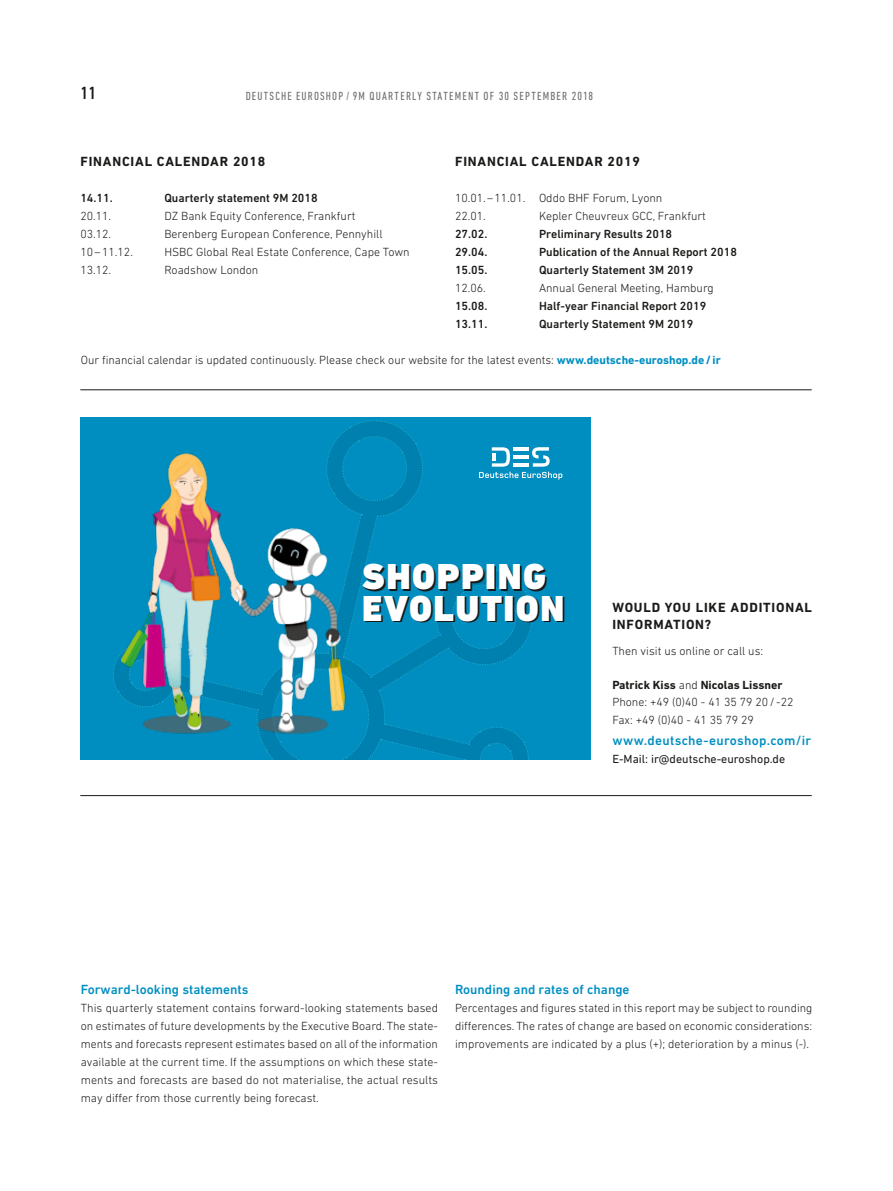
<style>
.page{position:relative;width:893px;height:1191px;background:#fff}
.page>*{position:absolute;margin:0;border:0;box-sizing:border-box;transform-origin:0 0}
.t1{font:900 36.75px/31.2px "DIN Next LT Pro";letter-spacing:.04em;color:#fff}
.t2{font:500 condensed 18px "DIN Next LT Pro";color:#1a1a18}
.t3{font:700 13.5px/17.2px "DIN Next LT Pro";letter-spacing:.06em;color:#1a1a18}
.t4{font:500 13.5px "DIN Next LT Pro";color:#008fc2}
.t5{font:500 13.5px "DIN Next LT Pro";letter-spacing:.02em;color:#008fc2}
.t6{font:300 12px/18px "DIN Next LT Pro";color:#1a1a18;text-align:justify}
.t7{font:500 12px "DIN Next LT Pro";color:#1a1a18}
.t8{font:condensed 12px "DIN Next LT Pro";letter-spacing:.1em;color:#6f6f6e}
.t9{font:12px "DIN Next LT Pro";color:#1a1a18}
.s1{font-weight:700;color:#008fc2}
.s2{font-weight:700}
</style>
<div class="page">
<hr style="left:80px;top:795px;width:732px;height:1px;background:#1a1a18">
<hr style="left:80px;top:389px;width:732px;height:1px;background:#1a1a18">
<div style="left:81px;top:417px;width:510px;height:342px;background:#008dbf"></div>
<svg style="left:109px;top:420px;width:453px;height:340px"></svg>
<img style="left:122px;top:445px;width:233px;height:294px">
<h2 class="t2" style="left:81px;top:83px;width:17px">11</h2>
<p class="t8" style="left:246px;top:89px;width:349px">DEUTSCHE EUROSHOP / 9M QUARTERLY STATEMENT OF 30 SEPTEMBER 2018</p>
<p class="t3" style="left:80px;top:152px;width:187px">FINANCIAL CALENDAR 2018</p>
<p class="t7" style="left:80px;top:190px;width:34px">14.11.</p>
<p class="t7" style="left:164px;top:190px;width:155px">Quarterly statement 9M 2018</p>
<p class="t6" style="left:80px;top:206px;width:32px">20.11.</p>
<p class="t6" style="left:164px;top:206px;width:193px">DZ Bank Equity Conference, Frankfurt</p>
<p class="t6" style="left:80px;top:224px;width:32px">03.12.</p>
<p class="t6" style="left:164px;top:224px;width:220px">Berenberg European Conference, Pennyhill</p>
<p class="t6" style="left:80px;top:242px;width:54px">10–11.12.</p>
<p class="t6" style="left:164px;top:242px;width:247px">HSBC Global Real Estate Conference, Cape Town</p>
<p class="t6" style="left:80px;top:260px;width:32px">13.12.</p>
<p class="t6" style="left:164px;top:260px;width:95px">Roadshow London</p>
<p class="t3" style="left:455px;top:152px;width:187px">FINANCIAL CALENDAR 2019</p>
<p class="t6" style="left:455px;top:188px;width:209px">10.01.–11.01. Oddo BHF Forum, Lyonn<br>22.01.</p>
<p class="t6" style="left:539px;top:206px;width:169px">Kepler Cheuvreux GCC, Frankfurt</p>
<p class="t7" style="left:455px;top:226px;width:34px">27.02.</p>
<p class="t7" style="left:539px;top:226px;width:135px">Preliminary Results 2018</p>
<p class="t7" style="left:455px;top:244px;width:34px">29.04.</p>
<p class="t7" style="left:539px;top:244px;width:199px">Publication of the Annual Report 2018</p>
<p class="t7" style="left:455px;top:262px;width:34px">15.05.</p>
<p class="t7" style="left:539px;top:262px;width:156px">Quarterly Statement 3M 2019</p>
<p class="t6" style="left:455px;top:278px;width:32px">12.06.</p>
<p class="t6" style="left:539px;top:278px;width:176px">Annual General Meeting, Hamburg</p>
<p class="t7" style="left:455px;top:298px;width:34px">15.08.</p>
<p class="t7" style="left:539px;top:298px;width:169px">Half-year Financial Report 2019</p>
<p class="t7" style="left:455px;top:316px;width:34px">13.11.</p>
<p class="t7" style="left:539px;top:316px;width:156px">Quarterly Statement 9M 2019</p>
<p class="t6" style="left:81px;top:350px;width:641px">Our financial calendar is updated continuously. Please check our website for the latest events: <span class="s1">www.deutsche-euroshop.de/ ir</span></p>
<h1 class="t1" style="left:362px;top:561px;width:204px">SHOPPING<br>EVOLUTION</h1>
<p class="t3" style="left:612px;top:598px;width:201px">WOULD YOU LIKE ADDITIONAL<br>INFORMATION?</p>
<p class="t6" style="left:612px;top:641px;width:152px">Then visit us online or call us:</p>
<p class="t6" style="left:612px;top:676px;width:183px;line-height:17.2px;text-align:left"><span class="s2">Patrick Kiss</span> and <span class="s2">Nicolas Lissner<br></span>Phone: +49 (0)40 - 41 35 79 20/ -22<br>Fax: +49 (0)40 - 41 35 79 29</p>
<p class="t5" style="left:612px;top:732px;width:200px">www.deutsche-euroshop.com/ir</p>
<p class="t9" style="left:612px;top:752px;width:174px">E-Mail: ir@deutsche-euroshop.de</p>
<p class="t4" style="left:81px;top:981px;width:169px">Forward-looking statements</p>
<p class="t6" style="left:81px;top:998px;width:359px">This quarterly statement contains forward-looking statements based on estimates of future developments by the Executive Board. The state&shy;ments and forecasts represent estimates based on all of the information available at the current time. If the assumptions on which these state&shy;ments and forecasts are based do not materialise, the actual results may differ from those currently being forecast.</p>
<p class="t4" style="left:455px;top:981px;width:176px">Rounding and rates of change</p>
<p class="t6" style="left:455px;top:998px;width:359px">Percentages and figures stated in this report may be subject to rounding differences. The rates of change are based on economic considerations: improvements are indicated by a plus (+); deterioration by a minus (-).</p>
</div>
